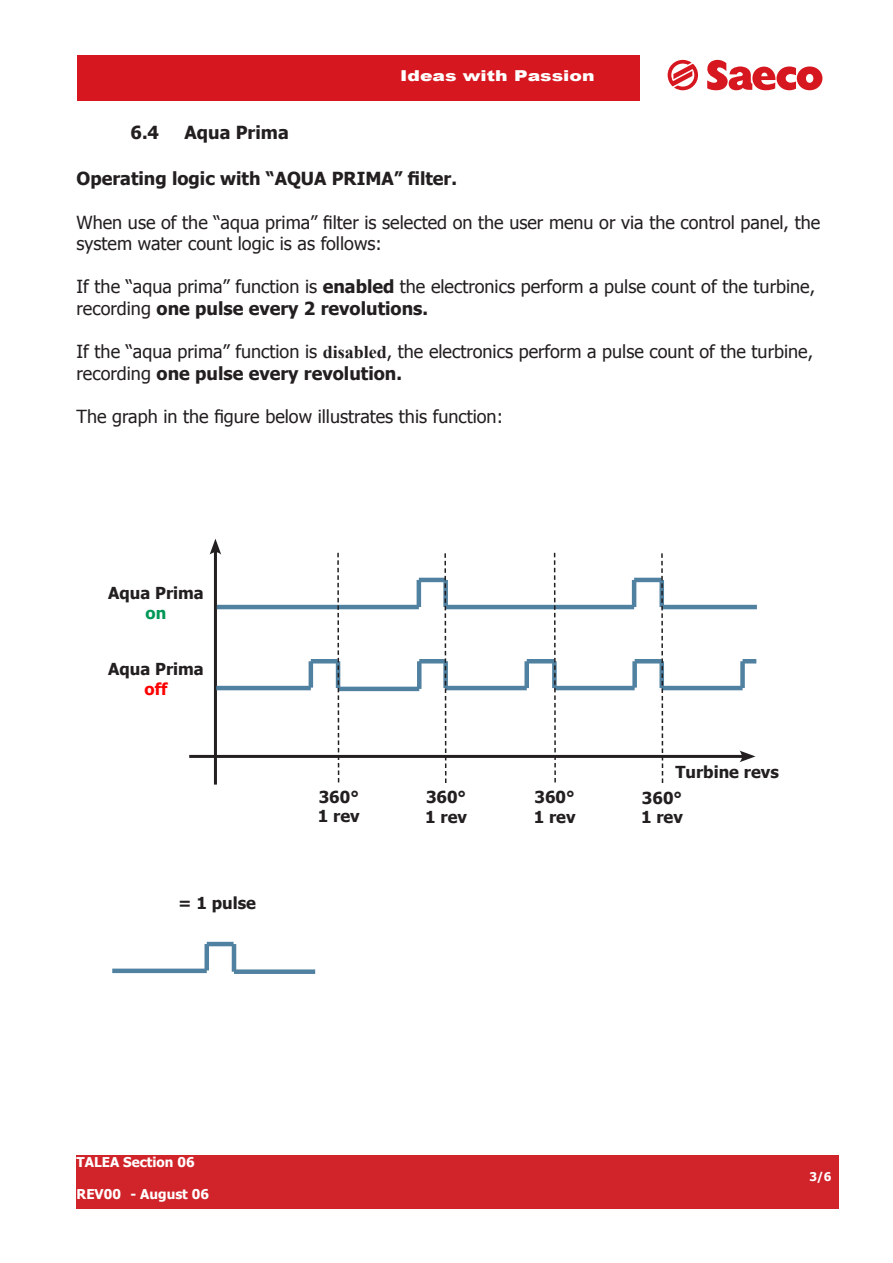
<style>
.page{position:relative;width:893px;height:1263px;background:#fff}
.page>*{position:absolute;margin:0;border:0;box-sizing:border-box;transform-origin:0 0}
.t1{font:18px/21.6px "Tahoma";color:#231f20}
.t2{font:700 18px "Tahoma";color:#231f20}
.t3{font:700 16.5px/19.8px "Tahoma";color:#231f20}
.t4{font:700 16.5px "Tahoma";color:#f00}
.t5{font:700 16.5px "Tahoma";color:#009856}
.t6{font:900 15px "Arial";color:#fff;scale:1.25 1}
.t7{font:700 13.5px "Tahoma";color:#fff}
.t8{font:700 12px "Tahoma";color:#fff}
.s1{font-weight:700}
.s2{font-family:"Times New Roman";font-weight:700}
</style>
<div class="page">
<div style="left:77px;top:1155px;width:762px;height:54px;background:#d1232a"></div>
<div style="left:78px;top:55px;width:562px;height:45px;background:#d7171f"></div>
<svg style="left:668px;top:60px;width:30px;height:30px"></svg>
<svg style="left:707px;top:60px;width:115px;height:30px"></svg>
<hr style="left:214px;top:549px;width:3px;height:235px;background:#231f20">
<svg style="left:210px;top:539px;width:11px;height:16px"></svg>
<hr style="left:189px;top:755px;width:556px;height:3px;background:#231f20">
<svg style="left:739px;top:750px;width:16px;height:12px"></svg>
<hr style="left:216px;top:686px;width:95px;height:4px;background:#5081a0">
<hr style="left:309px;top:661px;width:4px;height:27px;background:#5081a0">
<hr style="left:311px;top:659px;width:27px;height:4px;background:#5081a0">
<hr style="left:336px;top:661px;width:4px;height:27px;background:#5081a0">
<hr style="left:338px;top:687px;width:81px;height:4px;background:#5081a0">
<hr style="left:417px;top:661px;width:4px;height:28px;background:#5081a0">
<hr style="left:419px;top:659px;width:27px;height:4px;background:#5081a0">
<svg style="left:443px;top:661px;width:5px;height:27px"></svg>
<hr style="left:446px;top:686px;width:81px;height:4px;background:#5081a0">
<div style="left:524px;top:661px;width:5px;height:27px;background:#5081a0"></div>
<hr style="left:527px;top:659px;width:27px;height:4px;background:#5081a0">
<svg style="left:552px;top:663px;width:1px;height:25px"></svg>
<hr style="left:554px;top:686px;width:81px;height:4px;background:#5081a0">
<div style="left:632px;top:661px;width:5px;height:27px;background:#5081a0"></div>
<hr style="left:635px;top:659px;width:27px;height:4px;background:#5081a0">
<svg style="left:659px;top:663px;width:1px;height:25px"></svg>
<hr style="left:662px;top:686px;width:80px;height:4px;background:#5081a0">
<div style="left:740px;top:661px;width:5px;height:27px;background:#5081a0"></div>
<hr style="left:742px;top:659px;width:14px;height:4px;background:#5081a0">
<hr style="left:217px;top:605px;width:202px;height:4px;background:#5081a0">
<hr style="left:417px;top:580px;width:4px;height:27px;background:#5081a0">
<hr style="left:419px;top:578px;width:27px;height:4px;background:#5081a0">
<svg style="left:443px;top:580px;width:5px;height:27px"></svg>
<hr style="left:446px;top:605px;width:188px;height:4px;background:#5081a0">
<hr style="left:632px;top:580px;width:4px;height:27px;background:#5081a0">
<hr style="left:634px;top:578px;width:28px;height:4px;background:#5081a0">
<svg style="left:659px;top:582px;width:1px;height:25px"></svg>
<hr style="left:662px;top:605px;width:95px;height:4px;background:#5081a0">
<svg style="left:337px;top:552px;width:3px;height:231px"></svg>
<svg style="left:444px;top:553px;width:3px;height:230px"></svg>
<svg style="left:553px;top:552px;width:4px;height:231px"></svg>
<svg style="left:660px;top:553px;width:4px;height:230px"></svg>
<div style="left:112px;top:968px;width:95px;height:5px;background:#5081a0"></div>
<hr style="left:205px;top:944px;width:4px;height:26px;background:#5081a0">
<hr style="left:207px;top:942px;width:27px;height:4px;background:#5081a0">
<div style="left:234px;top:969px;width:81px;height:5px;background:#5081a0"></div>
<hr style="left:232px;top:944px;width:4px;height:28px;background:#5081a0">
<p class="t2" style="left:131px;top:120px;width:30px">6.4</p>
<p class="t2" style="left:185px;top:120px;width:106px">Aqua Prima</p>
<p class="t6" style="left:400px;top:65px;width:157px">Ideas with Passion</p>
<p class="t2" style="left:77px;top:166px;width:382px">Operating logic with “AQUA PRIMA” filter.</p>
<p class="t1" style="left:77px;top:210px;width:745px">When use of the “aqua prima” filter is selected on the user menu or via the control panel, the system water count logic is as follows:</p>
<p class="t1" style="left:77px;top:275px;width:740px">If the “aqua prima” function is <span class="s1">enabled</span> the electronics perform a pulse count of the turbine, recording <span class="s1">one pulse every 2 revolutions.</span></p>
<p class="t1" style="left:77px;top:340px;width:738px">If the “aqua prima” function is <span class="s2">disabled</span>, the electronics perform a pulse count of the turbine, recording <span class="s1">one pulse every revolution.</span></p>
<p class="t1" style="left:77px;top:405px;width:428px">The graph in the figure below illustrates this function:</p>
<p class="t3" style="left:108px;top:582px;width:97px">Aqua Prima</p>
<p class="t5" style="left:146px;top:602px;width:22px">on</p>
<p class="t3" style="left:108px;top:658px;width:97px">Aqua Prima</p>
<p class="t4" style="left:145px;top:677px;width:24px">off</p>
<p class="t3" style="left:178px;top:892px;width:79px">= 1 pulse</p>
<p class="t3" style="left:675px;top:761px;width:105px">Turbine revs</p>
<p class="t3" style="left:318px;top:785px;width:43px">360°<br>1 rev</p>
<p class="t3" style="left:425px;top:786px;width:43px">360°<br>1 rev</p>
<p class="t3" style="left:534px;top:786px;width:43px">360°<br>1 rev</p>
<p class="t3" style="left:641px;top:787px;width:43px">360°<br>1 rev</p>
<p class="t7" style="left:77px;top:1152px;width:120px">TALEA Section 06</p>
<p class="t7" style="left:77px;top:1185px;width:134px">REV00 - August 06</p>
<p class="t8" style="left:809px;top:1168px;width:24px">3/6</p>
</div>
